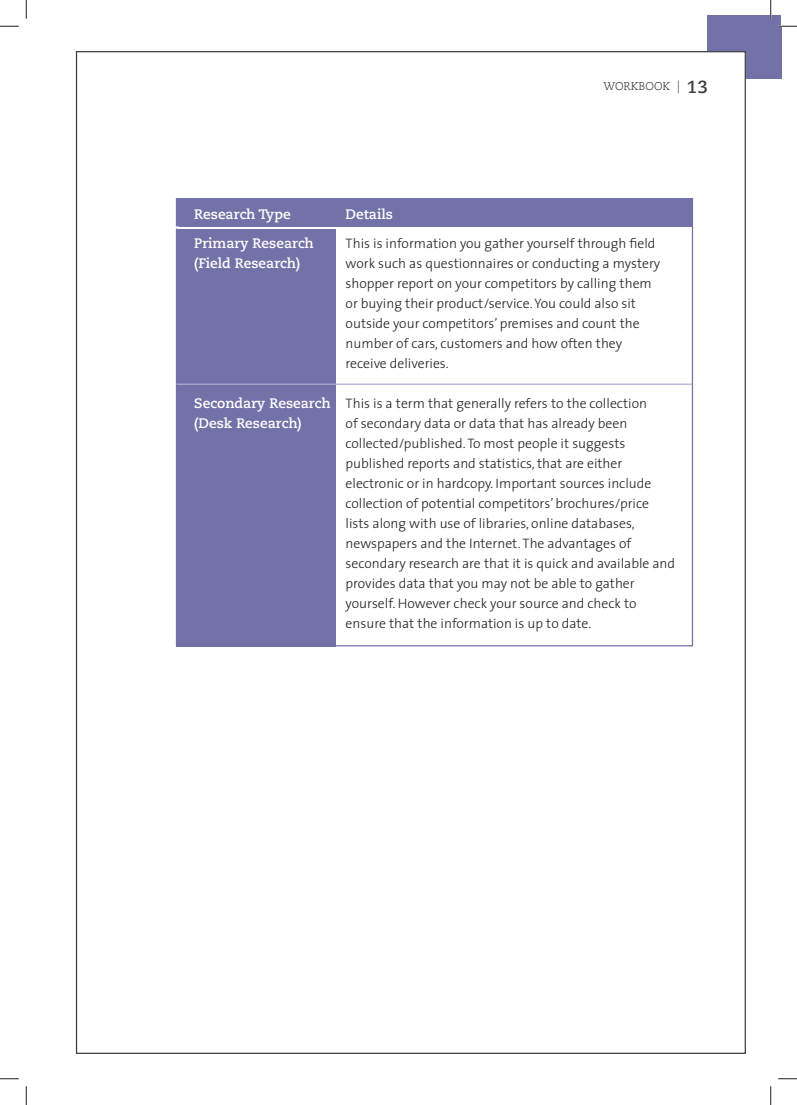
<style>
.page{position:relative;width:797px;height:1105px;background:#fff}
.page>*{position:absolute;margin:0;border:0;box-sizing:border-box;transform-origin:0 0}
.t1{font:300 13.75px/20px "The Sans";color:#231f20}
.t2{font:700 13.75px "Caecilia LT Std";color:#fff}
.t3{font:300 11.25px "Caecilia LT Std";color:#231f20}
.s1{font-size:12.5px;color:#3e3e3f}
.s2{font-weight:700;font-size:17.5px;color:#3e3e3f}
.s3{font-family:"Caecilia LT Std";font-weight:700;color:#fff}
</style>
<div class="page">
<div style="left:707px;top:16px;width:74px;height:35px;background:#7372a8"></div>
<div style="left:746px;top:26px;width:35px;height:53px;background:#7372a8"></div>
<div style="left:176px;top:198px;width:516px;height:28px;background:#7372a8"></div>
<div style="left:176px;top:229px;width:160px;height:417px;background:#7372a8"></div>
<hr style="left:176px;top:384px;width:516px;height:1px;background:#adadce">
<svg style="left:0;top:25px;width:19px;height:2px"></svg>
<svg style="left:778px;top:25px;width:19px;height:2px"></svg>
<svg style="left:0;top:1078px;width:19px;height:1px"></svg>
<svg style="left:778px;top:1078px;width:19px;height:1px"></svg>
<svg style="left:25px;top:0;width:2px;height:19px"></svg>
<svg style="left:25px;top:1086px;width:2px;height:19px"></svg>
<svg style="left:770px;top:0;width:1px;height:19px"></svg>
<svg style="left:770px;top:1086px;width:1px;height:19px"></svg>
<p class="t2" style="left:194px;top:206px;width:98px">Research Type</p>
<p class="t2" style="left:345px;top:206px;width:49px">Details</p>
<p class="t3" style="left:603px;top:80px;width:106px">WORKBOOK <span class="s1">|</span> <span class="s2">13</span></p>
<p class="t2" style="left:194px;top:235px;width:121px">Primary Research</p>
<p class="t1" style="left:345px;top:233px;width:311px">This is information you gather yourself through field</p>
<p class="t2" style="left:194px;top:255px;width:107px">(Field Research)</p>
<p class="t1" style="left:345px;top:253px;width:316px">work such as questionnaires or conducting a mystery shopper report on your competitors by calling them or buying their product/service. You could also sit outside your competitors’ premises and count the number of cars, customers and how often they receive deliveries.</p>
<p class="t1" style="left:194px;top:393px;width:454px"><span class="s3">Secondary Research</span> This is a term that generally refers to the collection</p>
<p class="t2" style="left:194px;top:415px;width:109px">(Desk Research)</p>
<p class="t1" style="left:345px;top:413px;width:331px">of secondary data or data that has already been collected/published. To most people it suggests published reports and statistics, that are either electronic or in hardcopy. Important sources include collection of potential competitors’ brochures/price lists along with use of libraries, online databases, newspapers and the Internet. The advantages of secondary research are that it is quick and available and provides data that you may not be able to gather yourself. However check your source and check to ensure that the information is up to date.</p>
</div>
